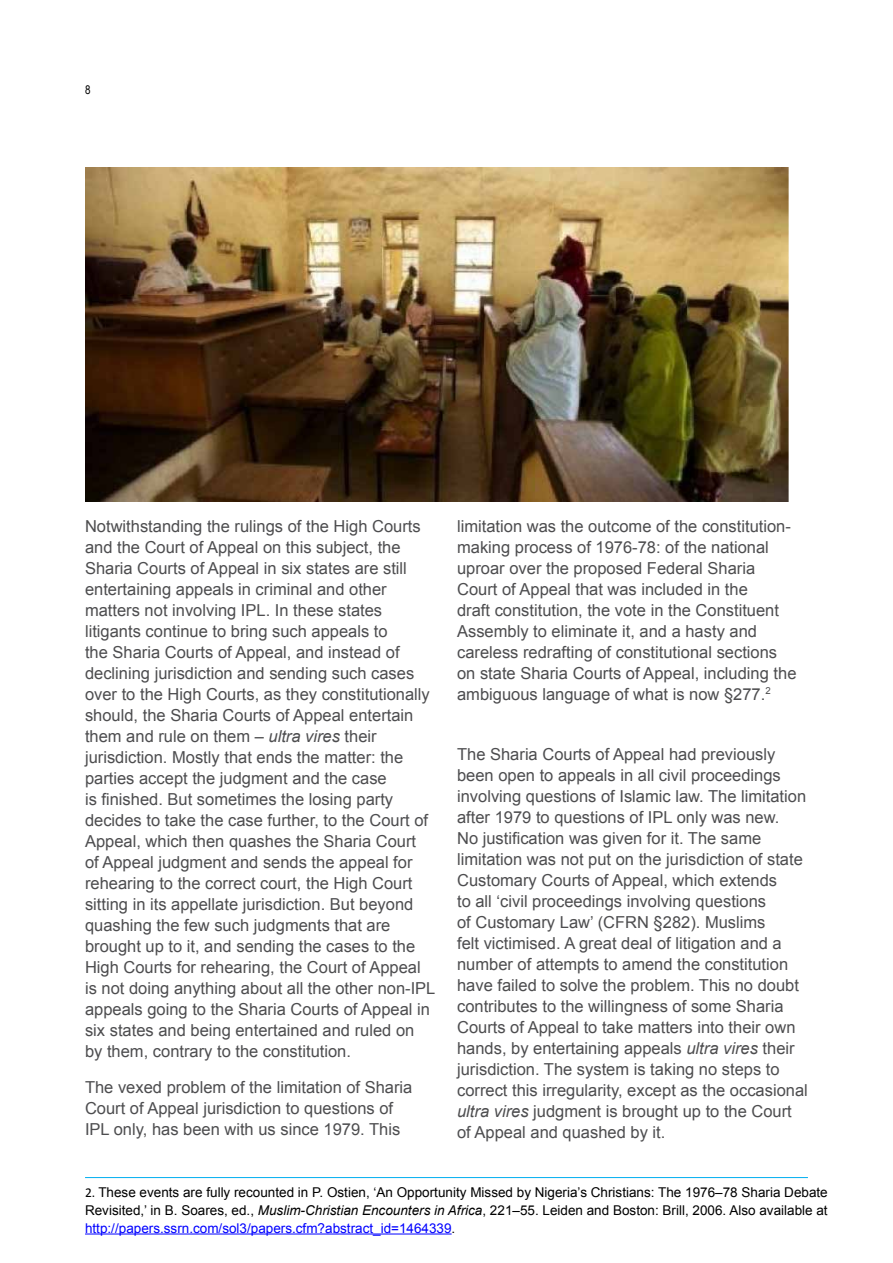
<style>
.page{position:relative;width:893px;height:1263px;background:#fff}
.page>*{position:absolute;margin:0;border:0;box-sizing:border-box;transform-origin:0 0}
.t1{font:16.5px/21px "Arial";color:#4d4d4f}
.t2{font:13.5px/18px "Arial";color:#000;text-align:justify}
.t3{font:12px "Arial Narrow";color:#000}
.s1{font-style:italic}
.s2{font-family:"Calibri"}
.s3{color:#00f}
</style>
<div class="page">
<hr style="left:85px;top:1233px;width:367px;height:1px;background:#00f">
<hr style="left:85px;top:1177px;width:723px;height:1px;background:#00aeef">
<img style="left:85px;top:168px;width:704px;height:334px">
<p class="t3" style="left:85px;top:81px;width:7px">8</p>
<p class="t1" style="left:85px;top:516px;width:352px">Notwithstanding the rulings of the High Courts and the Court of Appeal on this subject, the Sharia Courts of Appeal in six states are still entertaining appeals in criminal and other matters not involving IPL. In these states litigants continue to bring such appeals to<br>the Sharia Courts of Appeal, and instead of declining jurisdiction and sending such cases over to the High Courts, as they constitutionally should, the Sharia Courts of Appeal entertain them and rule on them – <span class="s1">ultra vires</span> their jurisdiction. Mostly that ends the matter: the parties accept the judgment and the case<br>is finished. But sometimes the losing party decides to take the case further, to the Court of Appeal, which then quashes the Sharia Court<br>of Appeal judgment and sends the appeal for rehearing to the correct court, the High Court sitting in its appellate jurisdiction. But beyond quashing the few such judgments that are brought up to it, and sending the cases to the High Courts for rehearing, the Court of Appeal is not doing anything about all the other non-IPL appeals going to the Sharia Courts of Appeal in six states and being entertained and ruled on by them, contrary to the constitution.</p>
<p class="t1" style="left:85px;top:1077px;width:329px">The vexed problem of the limitation of Sharia<br>Court of Appeal jurisdiction to questions of<br>IPL only, has been with us since 1979. This</p>
<p class="t1" style="left:457px;top:516px;width:341px">limitation was the outcome of the constitution&shy;making process of 1976-78: of the national uproar over the proposed Federal Sharia Court of Appeal that was included in the<br>draft constitution, the vote in the Constituent Assembly to eliminate it, and a hasty and careless redrafting of constitutional sections on state Sharia Courts of Appeal, including the ambiguous language of what is now §277.<sup>2</sup></p>
<p class="t1" style="left:457px;top:744px;width:352px">The Sharia Courts of Appeal had previously been open to appeals in all civil proceedings involving questions of Islamic law. The limitation after 1979 to questions of IPL only was new.<br>No justification was given for it. The same limitation was not put on the jurisdiction of state Customary Courts of Appeal, which extends<br>to all ‘civil proceedings involving questions<br>of Customary Law’ (CFRN §282). Muslims<br>felt victimised. A great deal of litigation and a number of attempts to amend the constitution have failed to solve the problem. This no doubt contributes to the willingness of some Sharia Courts of Appeal to take matters into their own hands, by entertaining appeals <span class="s1">ultra vires</span> their jurisdiction. The system is taking no steps to correct this irregularity, except as the occasional <span class="s1">ultra vires</span> judgment is brought up to the Court of Appeal and quashed by it.</p>
<p class="t2" style="left:85px;top:1183px;width:744px"><span class="s2">2.</span> These events are fully recounted in P. Ostien, ‘An Opportunity Missed by Nigeria’s Christians: The 1976–78 Sharia Debate Revisited,’ in B. Soares, ed., <span class="s1">Muslim-Christian Encounters in Africa</span>, 221–55. Leiden and Boston: Brill, 2006. Also available at <span class="s3">http://papers.ssrn.com/sol3/papers.cfm?abstract_id=1464339</span>.</p>
</div>
